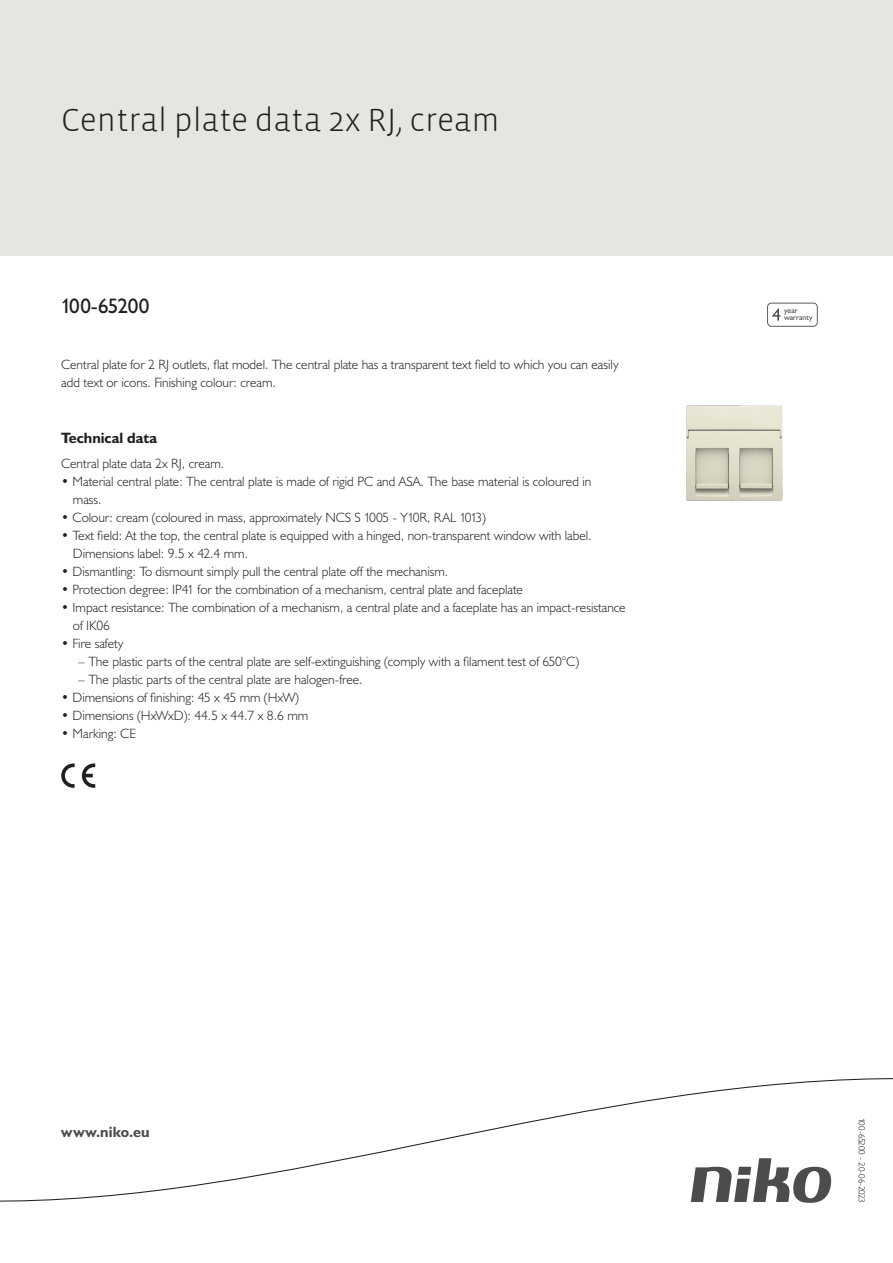
<style>
.page{position:relative;width:893px;height:1263px;background:#fff}
.page>*{position:absolute;margin:0;border:0;box-sizing:border-box;transform-origin:0 0}
.Title_datasheets{font:300 33px "Vista Sans";color:#231f20}
.Article_number{font:21px "Humanist 521 BT";letter-spacing:-.025em;color:#231f20}
.Titles_parts{font:700 15px "Humanist 521 BT";color:#231f20}
.titel_afbeelding{font:700 15px "Humanist 521 BT";letter-spacing:.005em;color:#4b4c4d}
.USP_Bullets{font:300 13.5px/18px "Humanist 521 BT";color:#231f20}
.Platte_tekst_CAB{font:300 13.5px/18px "Humanist 521 BT";color:#231f20}
.USP_Bullets_level_2{font:300 13.5px "Humanist 521 BT";color:#231f20}
.Revision{font:300 9px "Humanist 521 BT";letter-spacing:-.03em;color:#231f20}
.t1{font:7.8px/7.8px "Humanist 521 BT";color:#4b4c4d}
</style>
<div class="page">
<div style="left:0;top:0;width:893px;height:255px;background:#e6e6e0"></div>
<svg style="left:82px;top:763px;width:13px;height:25px"></svg>
<svg style="left:61px;top:763px;width:14px;height:25px"></svg>
<svg style="left:767px;top:303px;width:51px;height:24px"></svg>
<svg style="left:0;top:1078px;width:893px;height:125px"></svg>
<img style="left:686px;top:405px;width:97px;height:96px">
<p class="Title_datasheets" style="left:61px;top:100px;width:440px">Central plate data 2x RJ, cream</p>
<p class="Article_number" style="left:61px;top:293px;width:90px">100-65200</p>
<p class="Platte_tekst_CAB" style="left:61px;top:355px;width:559px">Central plate for 2 RJ outlets, flat model. The central plate has a transparent text field to which you can easily add text or icons. Finishing colour: cream.</p>
<p class="Titles_parts" style="left:61px;top:429px;width:98px">Technical data</p>
<p class="Platte_tekst_CAB" style="left:61px;top:454px;width:165px">Central plate data 2x RJ, cream.</p>
<p class="USP_Bullets" style="left:73px;top:472px;width:520px;text-indent:-12px">• Material central plate: The central plate is made of rigid PC and ASA. The base material is coloured in mass.</p>
<p class="USP_Bullets" style="left:61px;top:508px;width:426px">• Colour: cream (coloured in mass, approximately NCS S 1005 - Y10R, RAL 1013)</p>
<p class="USP_Bullets" style="left:73px;top:526px;width:520px;text-indent:-12px">• Text field: At the top, the central plate is equipped with a hinged, non-transparent window with label.<br>Dimensions label: 9.5 x 42.4 mm.</p>
<p class="USP_Bullets" style="left:61px;top:562px;width:389px">• Dismantling: To dismount simply pull the central plate off the mechanism.</p>
<p class="USP_Bullets" style="left:61px;top:580px;width:463px">• Protection degree: IP41 for the combination of a mechanism, central plate and faceplate</p>
<p class="USP_Bullets" style="left:73px;top:598px;width:554px;text-indent:-12px">• Impact resistance: The combination of a mechanism, a central plate and a faceplate has an impact-resistance of IK06</p>
<p class="USP_Bullets" style="left:61px;top:634px;width:64px">• Fire safety</p>
<p class="USP_Bullets_level_2" style="left:78px;top:653px;width:502px">– The plastic parts of the central plate are self-extinguishing (comply with a filament test of 650°C)</p>
<p class="USP_Bullets_level_2" style="left:78px;top:671px;width:286px">– The plastic parts of the central plate are halogen-free.</p>
<p class="USP_Bullets" style="left:61px;top:688px;width:239px">• Dimensions of finishing: 45 x 45 mm (HxW)</p>
<p class="USP_Bullets" style="left:61px;top:706px;width:249px">• Dimensions (HxWxD): 44.5 x 44.7 x 8.6 mm</p>
<p class="USP_Bullets" style="left:61px;top:724px;width:76px">• Marking: CE</p>
<p class="titel_afbeelding" style="left:61px;top:1122px;width:90px">www.niko.eu</p>
<p class="t1" style="left:784px;top:306px;width:30px">year warranty</p>
<p class="Revision" style="left:868px;top:1118px;width:86px;rotate:90deg">100-65200 - 20-06-2023</p>
</div>
